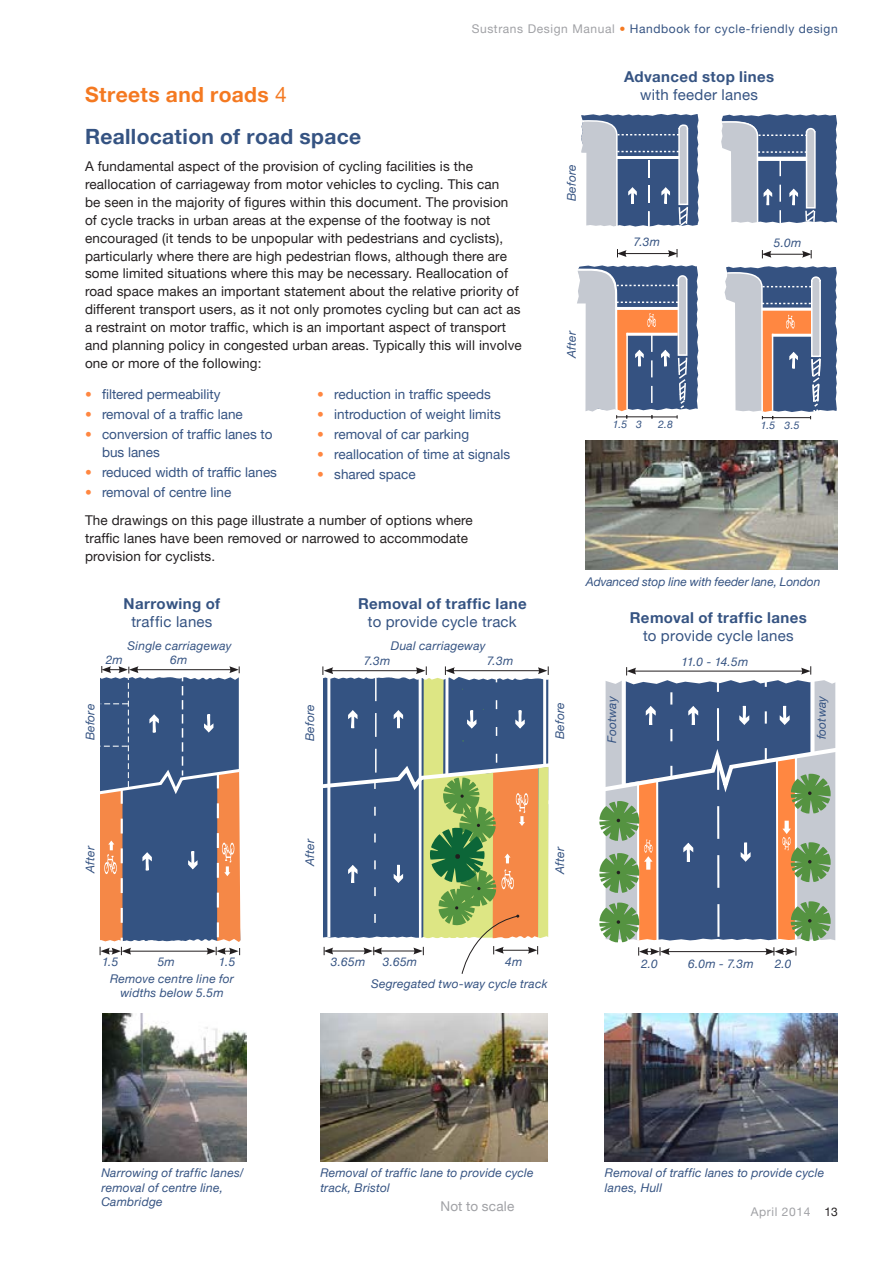
<style>
.page{position:relative;width:893px;height:1263px;background:#fff}
.page>*{position:absolute;margin:0;border:0;box-sizing:border-box;transform-origin:0 0}
.sub_subhead{font:700 21px "Helvetica Neue";letter-spacing:.015em;color:#355382}
.subhead{font:700 21px "Helvetica Neue";letter-spacing:.02em;color:#f47921}
.sub_sub_subhead{font:700 15px/18px "Helvetica Neue";letter-spacing:.025em;color:#355382;text-align:center}
.sub_sub_subhead-2{font:15px/18px "Helvetica Neue";letter-spacing:.02em;color:#355382;text-align:center}
.Document_text{font:13.5px/18px "Helvetica Neue";letter-spacing:.01em;color:#231f20}
.bullets{font:13.5px/18px "Helvetica Neue";color:#355382}
.small_caption{font:13.5px "Helvetica Neue";letter-spacing:.015em;color:#a0a1a5}
.small_caption-2{font:italic 12px/14.4px "Helvetica Neue";letter-spacing:.02em;color:#355382}
.t1{font:12px "Helvetica Neue";letter-spacing:.05em;color:#355382}
.small_caption-3{font:italic 12px "Helvetica Neue";color:#355382}
.t2{font:12px "Helvetica Neue";letter-spacing:.05em;color:#a0a1a5}
.small_caption-4{font:italic 10.5px "Helvetica Neue";color:#355382}
.s1{font-weight:400}
.s2{color:#a0a1a5}
.s3{color:#f47921}
.s4{color:#ff8741}
.s5{font-weight:700}
.s6{color:#231f20}
</style>
<div class="page">
<img style="left:102px;top:1013px;width:145px;height:149px">
<img style="left:320px;top:1013px;width:228px;height:149px">
<img style="left:605px;top:1013px;width:232px;height:149px">
<img style="left:585px;top:440px;width:253px;height:130px">
<hr style="left:624px;top:253px;width:46px;height:1px;background:#231f20">
<svg style="left:617px;top:249px;width:10px;height:8px"></svg>
<svg style="left:668px;top:249px;width:10px;height:8px"></svg>
<svg style="left:577px;top:265px;width:121px;height:154px"></svg>
<svg style="left:581px;top:114px;width:118px;height:113px;background:#798ba8"></svg>
<hr style="left:769px;top:254px;width:35px;height:1px;background:#231f20">
<svg style="left:762px;top:250px;width:9px;height:8px"></svg>
<svg style="left:802px;top:250px;width:10px;height:8px"></svg>
<svg style="left:725px;top:266px;width:112px;height:153px"></svg>
<svg style="left:721px;top:114px;width:116px;height:110px;background:#7c8daa"></svg>
<svg style="left:100px;top:666px;width:141px;height:289px;background:#6c7086"></svg>
<svg style="left:322px;top:666px;width:227px;height:308px"></svg>
<svg style="left:599px;top:666px;width:237px;height:289px"></svg>
<p class="subhead" style="left:85px;top:81px;width:203px">Streets and roads <span class="s1">4</span></p>
<p class="t1" style="left:472px;top:21px;width:367px"><span class="s2">Sustrans Design Manual</span> <span class="s3">•</span> Handbook for cycle-friendly design</p>
<p class="sub_sub_subhead" style="left:624px;top:67px;width:152px">Advanced stop lines <span class="s1">with feeder lanes</span></p>
<p class="sub_subhead" style="left:85px;top:124px;width:278px">Reallocation of road space</p>
<p class="Document_text" style="left:85px;top:157px;width:438px">A fundamental aspect of the provision of cycling facilities is the reallocation of carriageway from motor vehicles to cycling. This can<br>be seen in the majority of figures within this document. The provision of cycle tracks in urban areas at the expense of the footway is not encouraged (it tends to be unpopular with pedestrians and cyclists), particularly where there are high pedestrian flows, although there are some limited situations where this may be necessary. Reallocation of road space makes an important statement about the relative priority of different transport users, as it not only promotes cycling but can act as a restraint on motor traffic, which is an important aspect of transport and planning policy in congested urban areas. Typically this will involve one or more of the following:</p>
<p class="bullets" style="left:317px;top:385px;width:175px"><span class="s4">•</span> reduction in traffic speeds</p>
<p class="bullets" style="left:317px;top:405px;width:185px"><span class="s4">•</span> introduction of weight limits</p>
<p class="bullets" style="left:317px;top:425px;width:153px"><span class="s4">•</span> removal of car parking</p>
<p class="bullets" style="left:317px;top:445px;width:194px"><span class="s4">•</span> reallocation of time at signals</p>
<p class="bullets" style="left:317px;top:465px;width:100px"><span class="s4">•</span> shared space</p>
<p class="Document_text" style="left:85px;top:511px;width:389px">The drawings on this page illustrate a number of options where traffic lanes have been removed or narrowed to accommodate provision for cyclists.</p>
<p class="bullets" style="left:85px;top:385px;width:137px"><span class="s4">•</span> filtered permeability</p>
<p class="bullets" style="left:85px;top:405px;width:159px"><span class="s4">•</span> removal of a traffic lane</p>
<p class="bullets" style="left:102px;top:425px;width:172px;text-indent:-17px"><span class="s4">•</span> conversion of traffic lanes to bus lanes</p>
<p class="bullets" style="left:85px;top:463px;width:193px"><span class="s4">•</span> reduced width of traffic lanes</p>
<p class="bullets" style="left:85px;top:483px;width:148px"><span class="s4">•</span> removal of centre line</p>
<p class="sub_sub_subhead-2" style="left:124px;top:594px;width:98px"><span class="s5">Narrowing of </span>traffic lanes</p>
<p class="sub_sub_subhead" style="left:358px;top:594px;width:170px">Removal of traffic lane <span class="s1">to provide cycle track</span></p>
<p class="small_caption-2" style="left:128px;top:638px;width:106px">Single carriageway</p>
<p class="small_caption-2" style="left:391px;top:638px;width:96px">Dual carriageway</p>
<p class="small_caption-2" style="left:106px;top:652px;width:18px">2m</p>
<p class="small_caption-2" style="left:170px;top:652px;width:19px">6m</p>
<p class="small_caption-2" style="left:83px;top:740px;width:38px;rotate:-90deg">Before</p>
<p class="small_caption-2" style="left:303px;top:741px;width:38px;rotate:-90deg">Before</p>
<p class="small_caption-2" style="left:364px;top:654px;width:28px">7.3m</p>
<p class="small_caption-2" style="left:487px;top:654px;width:28px">7.3m</p>
<p class="small_caption-2" style="left:564px;top:201px;width:38px;rotate:-90deg">Before</p>
<p class="small_caption-2" style="left:564px;top:358px;width:29px;rotate:-90deg">After</p>
<p class="small_caption-2" style="left:634px;top:235px;width:28px">7.3m</p>
<p class="small_caption-2" style="left:774px;top:236px;width:29px">5.0m</p>
<p class="small_caption-4" style="left:613px;top:418px;width:16px">1.5</p>
<p class="small_caption-4" style="left:636px;top:418px;width:7px">3</p>
<p class="small_caption-4" style="left:658px;top:418px;width:16px">2.8</p>
<p class="small_caption-4" style="left:761px;top:419px;width:16px">1.5</p>
<p class="small_caption-4" style="left:785px;top:419px;width:17px">3.5</p>
<p class="small_caption-2" style="left:552px;top:739px;width:38px;rotate:-90deg">Before</p>
<p class="small_caption-3" style="left:586px;top:574px;width:236px">Advanced stop line with feeder lane, London</p>
<p class="sub_sub_subhead" style="left:630px;top:608px;width:179px">Removal of traffic lanes <span class="s1">to provide cycle lanes</span></p>
<p class="small_caption-2" style="left:605px;top:743px;width:48px;rotate:-90deg">Footway</p>
<p class="small_caption-2" style="left:681px;top:654px;width:68px">11.0 - 14.5m</p>
<p class="small_caption-2" style="left:814px;top:739px;width:45px;rotate:-90deg">footway</p>
<p class="small_caption-2" style="left:83px;top:873px;width:29px;rotate:-90deg">After</p>
<p class="small_caption-2" style="left:102px;top:954px;width:18px">1.5</p>
<p class="small_caption-2" style="left:158px;top:954px;width:19px">5m</p>
<p class="small_caption-2" style="left:219px;top:954px;width:18px">1.5</p>
<p class="small_caption-2" style="left:110px;top:971px;width:125px;text-align:center">Remove centre line for widths below 5.5m</p>
<p class="small_caption-2" style="left:303px;top:866px;width:29px;rotate:-90deg">After</p>
<p class="small_caption-2" style="left:552px;top:874px;width:29px;rotate:-90deg">After</p>
<p class="small_caption-2" style="left:331px;top:955px;width:36px">3.65m</p>
<p class="small_caption-2" style="left:383px;top:955px;width:36px">3.65m</p>
<p class="small_caption-2" style="left:505px;top:955px;width:19px">4m</p>
<p class="small_caption-2" style="left:371px;top:976px;width:178px">Segregated two-way cycle track</p>
<p class="small_caption-2" style="left:641px;top:956px;width:18px">2.0</p>
<p class="small_caption-2" style="left:688px;top:956px;width:67px">6.0m - 7.3m</p>
<p class="small_caption-2" style="left:775px;top:956px;width:18px">2.0</p>
<p class="small_caption-2" style="left:101px;top:1166px;width:144px">Narrowing of traffic lanes/ removal of centre line,<br>Cambridge</p>
<p class="small_caption-2" style="left:320px;top:1166px;width:215px">Removal of traffic lane to provide cycle track, Bristol</p>
<p class="small_caption-2" style="left:605px;top:1166px;width:221px">Removal of traffic lanes to provide cycle lanes, Hull</p>
<p class="small_caption" style="left:441px;top:1198px;width:75px">Not to scale</p>
<p class="t2" style="left:751px;top:1205px;width:88px">April 2014 <span class="s6">13</span></p>
</div>
